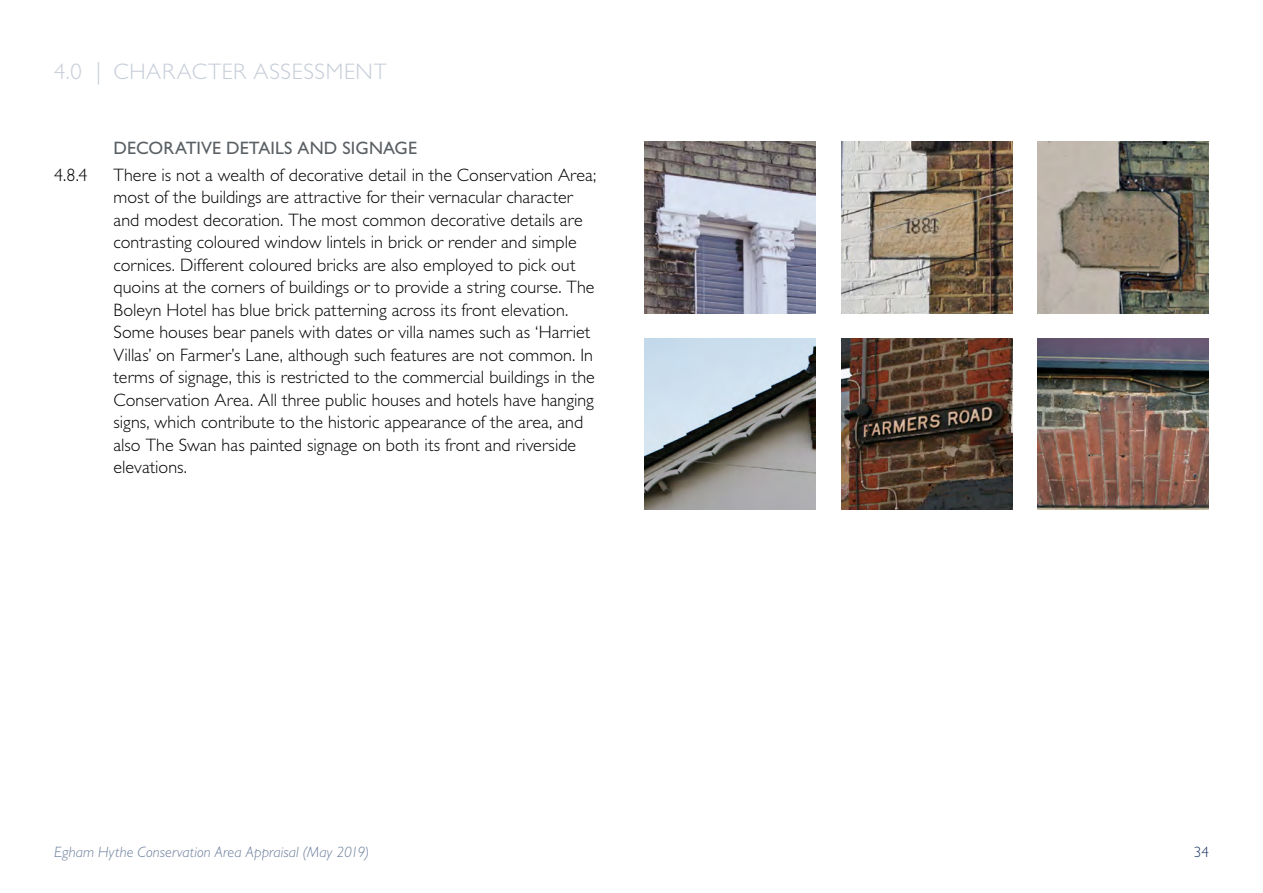
<style>
.page{position:relative;width:1263px;height:893px;background:#fff}
.page>*{position:absolute;margin:0;border:0;box-sizing:border-box;transform-origin:0 0}
.t1{font:300 22.5px "Gill Sans Std";letter-spacing:.03em;color:#c6cdd8}
.t2{font:300 18px/22.5px "Gill Sans Std";color:#000}
.t3{font:18px "Gill Sans Std";letter-spacing:.005em;color:#5b6064}
.t4{font:italic 300 15px "Gill Sans Std";letter-spacing:.01em;color:#6b7d9a}
.t5{font:300 15px "Gill Sans Std";color:#1b3764}
</style>
<div class="page">
<img style="left:644px;top:142px;width:171px;height:171px">
<img style="left:644px;top:339px;width:171px;height:171px">
<img style="left:841px;top:142px;width:171px;height:171px">
<img style="left:841px;top:339px;width:171px;height:171px">
<img style="left:1038px;top:142px;width:171px;height:171px">
<img style="left:1038px;top:339px;width:171px;height:171px">
<p class="t1" style="left:54px;top:59px;width:334px">4.0 | CHARACTER ASSESSMENT</p>
<p class="t3" style="left:114px;top:138px;width:305px">DECORATIVE DETAILS AND SIGNAGE</p>
<p class="t2" style="left:54px;top:164px;width:35px">4.8.4</p>
<p class="t2" style="left:114px;top:164px;width:484px">There is not a wealth of decorative detail in the Conservation Area; most of the buildings are attractive for their vernacular character and modest decoration. The most common decorative details are contrasting coloured window lintels in brick or render and simple cornices. Different coloured bricks are also employed to pick out quoins at the corners of buildings or to provide a string course. The Boleyn Hotel has blue brick patterning across its front elevation.<br>Some houses bear panels with dates or villa names such as ‘Harriet Villas’ on Farmer’s Lane, although such features are not common. In terms of signage, this is restricted to the commercial buildings in the Conservation Area. All three public houses and hotels have hanging signs, which contribute to the historic appearance of the area, and also The Swan has painted signage on both its front and riverside elevations.</p>
<p class="t4" style="left:54px;top:844px;width:317px">Egham Hythe Conservation Area Appraisal (May 2019)</p>
<p class="t5" style="left:1194px;top:844px;width:17px">34</p>
</div>
